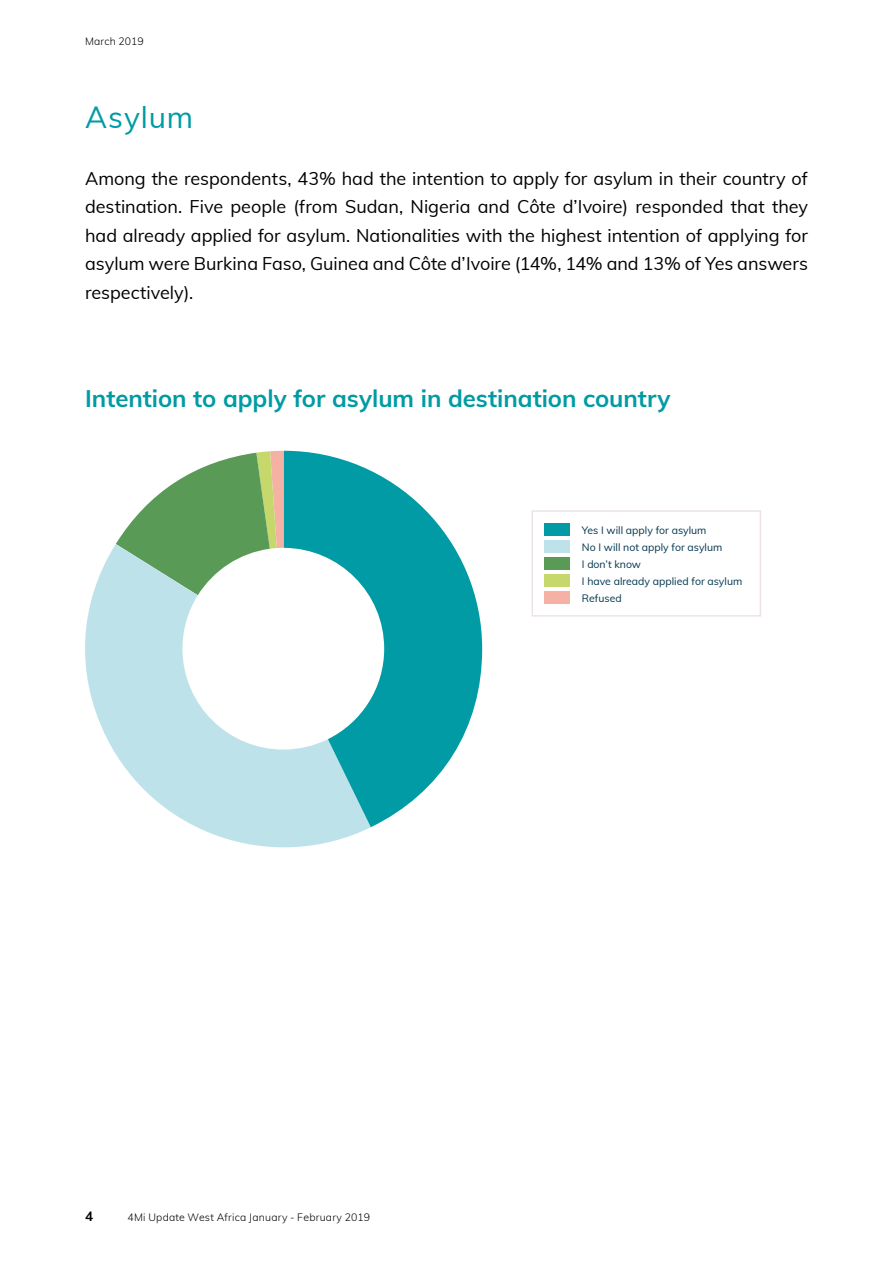
<style>
.page{position:relative;width:893px;height:1263px;background:#fff}
.page>*{position:absolute;margin:0;border:0;box-sizing:border-box;transform-origin:0 0}
.t1{font:30px "Muli";letter-spacing:.03em;color:#009ba4}
.t2{font:700 24px "Muli";letter-spacing:-.005em;color:#009ba4}
.t3{font:18px/28.5px "Muli";letter-spacing:-.005em;color:#000;text-align:justify}
.t4{font:700 13.5px "Muli";color:#000}
.t5{font:10.5px/17px "Muli";color:#00354e}
.t6{font:300 10.5px "Muli";letter-spacing:.02em;color:#000}
</style>
<div class="page">
<svg style="left:116px;top:451px;width:168px;height:93px"></svg>
<svg style="left:85px;top:544px;width:286px;height:304px;fill:#bee2e9"></svg>
<svg style="left:284px;top:451px;width:198px;height:376px;fill:#009ba4"></svg>
<div style="left:531px;top:510px;width:230px;height:107px;background:#fff;border:2px solid #ece3e8"></div>
<div style="left:544px;top:523px;width:26px;height:13px;background:#009ba4"></div>
<div style="left:544px;top:540px;width:26px;height:13px;background:#bee2e9"></div>
<div style="left:544px;top:557px;width:26px;height:13px;background:#599a57"></div>
<div style="left:544px;top:574px;width:26px;height:13px;background:#c6d76b"></div>
<div style="left:544px;top:591px;width:26px;height:13px;background:#f6b1a5"></div>
<p class="t6" style="left:85px;top:33px;width:60px">March 2019</p>
<h1 class="t1" style="left:85px;top:95px;width:110px">Asylum</h1>
<p class="t3" style="left:85px;top:163px;width:724px">Among the respondents, 43% had the intention to apply for asylum in their country of destination. Five people (from Sudan, Nigeria and Côte d’Ivoire) responded that they had already applied for asylum. Nationalities with the highest intention of applying for asylum were Burkina Faso, Guinea and Côte d’Ivoire (14%, 14% and 13% of Yes answers respectively).</p>
<h2 class="t2" style="left:85px;top:381px;width:587px">Intention to apply for asylum in destination country</h2>
<p class="t5" style="left:582px;top:521px;width:162px">Yes I will apply for asylum<br>No I will not apply for asylum<br>I don’t know<br>I have already applied for asylum<br>Refused</p>
<p class="t4" style="left:85px;top:1206px;width:10px">4</p>
<p class="t6" style="left:128px;top:1210px;width:244px">4Mi Update West Africa January - February 2019</p>
</div>
